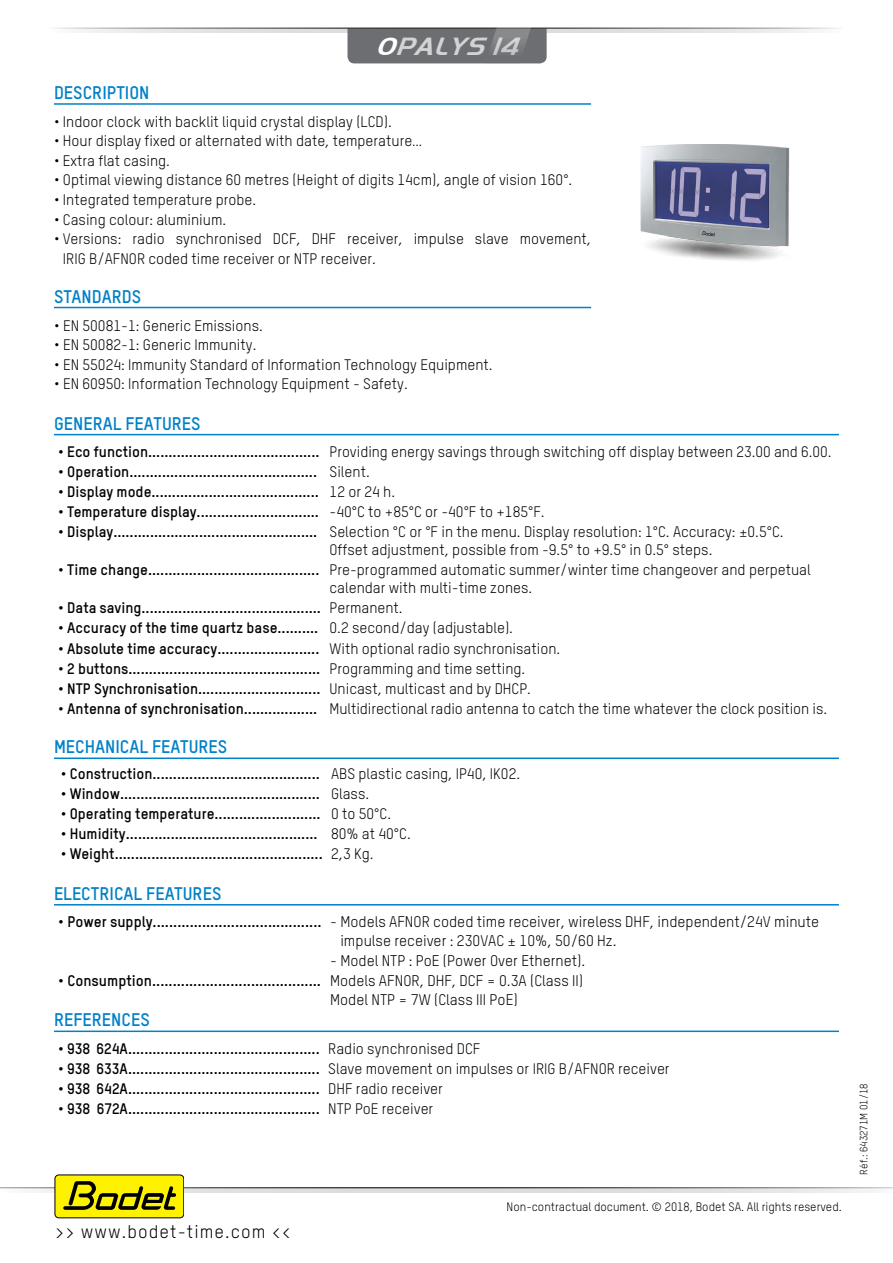
<style>
.page{position:relative;width:893px;height:1263px;background:#fff}
.page>*{position:absolute;margin:0;border:0;box-sizing:border-box;transform-origin:0 0}
.t1{font:italic 700 25.8px "Handel Got D";color:#d1d3d4}
.t2{font:700 18px "TSTARPRO";color:#0081c8}
.t3{font:18px "TSTARPRO";letter-spacing:.06em;color:#000}
.t4{font:15.15px/19.6px "TSTARPRO";color:#000}
.t5{font:700 15px "TSTARPRO";color:#000}
.t6{font:15px/18px "TSTARPRO";color:#000}
.t7{font:12px "TSTARPRO";color:#000}
.t8{font:10.5px "TSTARPRO";color:#000}
.s1{color:#fff}
.s2{font-weight:700}
.s3{font-weight:400}
</style>
<div class="page">
<svg style="left:82px;top:29px;width:731px;height:4px;background:#e3e4e5"></svg>
<svg style="left:347px;top:27px;width:200px;height:36px;background:#707174"></svg>
<svg style="left:0;top:1188px;width:893px;height:4px;background:#d5d6d7"></svg>
<div style="left:55px;top:1175px;width:129px;height:43px;background:#fff200;border-radius:4px"></div>
<div style="left:55px;top:1175px;width:129px;height:43px;border:1px solid #000;border-radius:4px"></div>
<svg style="left:63px;top:1181px;width:113px;height:29px"></svg>
<hr style="left:54px;top:103px;width:537px;height:2px;background:#0081c8">
<hr style="left:54px;top:307px;width:537px;height:1px;background:#0081c8">
<img style="left:640px;top:144px;width:150px;height:117px">
<hr style="left:54px;top:434px;width:785px;height:1px;background:#0081c8">
<hr style="left:54px;top:757px;width:785px;height:2px;background:#0081c8">
<hr style="left:54px;top:904px;width:785px;height:1px;background:#0081c8">
<hr style="left:54px;top:1030px;width:785px;height:2px;background:#0081c8">
<h1 class="t1" style="left:376px;top:30px;width:155px"><span class="s1">O</span>PALYS14</h1>
<p class="t2" style="left:54px;top:81px;width:97px">Description</p>
<p class="t6" style="left:54px;top:112px;width:339px">• Indoor clock with backlit liquid crystal display (LCD).</p>
<p class="t6" style="left:54px;top:132px;width:370px">• Hour display fixed or alternated with date, temperature…</p>
<p class="t6" style="left:54px;top:151px;width:117px">• Extra flat casing.</p>
<p class="t6" style="left:54px;top:171px;width:520px">• Optimal viewing distance 60 metres (Height of digits 14cm), angle of vision 160°.</p>
<p class="t6" style="left:54px;top:190px;width:204px">• Integrated temperature probe.</p>
<p class="t6" style="left:54px;top:210px;width:174px">• Casing colour: aluminium.</p>
<p class="t6" style="left:63px;top:229px;width:530px;line-height:19.5px;text-indent:-9px">• Versions: radio synchronised DCF, DHF receiver, impulse slave movement,<br>IRIG B/AFNOR coded time receiver or NTP receiver.</p>
<p class="t2" style="left:54px;top:285px;width:89px">STANDARDS</p>
<p class="t6" style="left:54px;top:316px;width:210px">• EN 50081-1: Generic Emissions.</p>
<p class="t6" style="left:54px;top:335px;width:204px">• EN 50082-1: Generic Immunity.</p>
<p class="t6" style="left:54px;top:355px;width:440px">• EN 55024: Immunity Standard of Information Technology Equipment.</p>
<p class="t6" style="left:54px;top:374px;width:355px">• EN 60950: Information Technology Equipment - Safety.</p>
<p class="t2" style="left:54px;top:412px;width:148px">GENERAL FEATURES</p>
<p class="t6" style="left:58px;top:442px;width:775px"><span class="s2">• Eco function..........................................</span> Providing energy savings through switching off display between 23.00 and 6.00.</p>
<p class="t5" style="left:58px;top:462px;width:313px">• Operation.............................................. <span class="s3">Silent.</span></p>
<p class="t5" style="left:58px;top:482px;width:338px">• Display mode......................................... <span class="s3">12 or 24 h.</span></p>
<p class="t5" style="left:58px;top:502px;width:488px">• Temperature display.............................. <span class="s3">-40°C to +85°C or -40°F to +185°F.</span></p>
<p class="t6" style="left:330px;top:523px;width:456px;text-indent:-271px"><span class="s2">• Display..................................................</span> Selection °C or °F in the menu. Display resolution: 1°C. Accuracy: ±0.5°C.<br>Offset adjustment, possible from -9.5° to +9.5° in 0.5° steps.</p>
<p class="t6" style="left:58px;top:561px;width:754px;text-align:center"><span class="s2">• Time change..........................................</span> Pre-programmed automatic summer/winter time changeover and perpetual calendar with multi-time zones.</p>
<p class="t5" style="left:58px;top:598px;width:346px">• Data saving............................................ <span class="s3">Permanent.</span></p>
<p class="t5" style="left:58px;top:619px;width:456px">• Accuracy of the time quartz base.......... <span class="s3">0.2 second/day (adjustable).</span></p>
<p class="t5" style="left:58px;top:639px;width:504px">• Absolute time accuracy......................... <span class="s3">With optional radio synchronisation.</span></p>
<p class="t5" style="left:58px;top:659px;width:469px">• 2 buttons............................................... <span class="s3">Programming and time setting.</span></p>
<p class="t5" style="left:58px;top:679px;width:474px">• NTP Synchronisation.............................. <span class="s3">Unicast, multicast and by DHCP.</span></p>
<p class="t6" style="left:58px;top:699px;width:770px"><span class="s2">• Antenna of synchronisation..................</span> Multidirectional radio antenna to catch the time whatever the clock position is.</p>
<p class="t2" style="left:54px;top:735px;width:175px">MECHANICAL FEATURES</p>
<p class="t5" style="left:61px;top:764px;width:461px">• Construction......................................... <span class="s3">ABS plastic casing, IP40, IK02.</span></p>
<p class="t5" style="left:61px;top:784px;width:310px">• Window................................................. <span class="s3">Glass.</span></p>
<p class="t5" style="left:61px;top:804px;width:332px">• Operating temperature.......................... <span class="s3">0 to 50°C.</span></p>
<p class="t5" style="left:61px;top:824px;width:351px">• Humidity............................................... <span class="s3">80% at 40°C.</span></p>
<p class="t5" style="left:61px;top:845px;width:314px">• Weight................................................... <span class="s3">2,3 Kg.</span></p>
<p class="t2" style="left:54px;top:882px;width:169px">ELECTRICAL FEATURES</p>
<p class="t4" style="left:340px;top:911px;width:480px;text-indent:-282px"><span class="s2">• Power supply.........................................</span> - Models AFNOR coded time receiver, wireless DHF, independent/24V minute impulse receiver : 230VAC ± 10%, 50/60 Hz.</p>
<p class="t4" style="left:330px;top:951px;width:257px">- Model NTP : PoE (Power Over Ethernet).</p>
<p class="t4" style="left:330px;top:972px;width:255px;line-height:18.1px;text-indent:-272px"><span class="s2">• Consumption.........................................</span> Models AFNOR, DHF, DCF = 0.3A (Class II)<br>Model NTP = 7W (Class III PoE)</p>
<p class="t2" style="left:54px;top:1008px;width:49px">REfErences</p>
<p class="t5" style="left:58px;top:1039px;width:424px">• 938 624A............................................... <span class="s3">Radio synchronised DCF</span></p>
<p class="t5" style="left:58px;top:1059px;width:613px">• 938 633A............................................... <span class="s3">Slave movement on impulses or IRIG B/AFNOR receiver</span></p>
<p class="t5" style="left:58px;top:1079px;width:386px">• 938 642A............................................... <span class="s3">DHF radio receiver</span></p>
<p class="t5" style="left:58px;top:1099px;width:377px">• 938 672A............................................... <span class="s3">NTP PoE receiver</span></p>
<p class="t3" style="left:55px;top:1220px;width:237px">&gt;&gt; www.bodet-time.com &lt;&lt;</p>
<p class="t7" style="left:507px;top:1199px;width:337px">Non-contractual document. © 2018, Bodet SA. All rights reserved.</p>
<p class="t8" style="left:857px;top:1174px;width:93px;rotate:-90deg">Réf.: 643271M 01/18</p>
</div>
